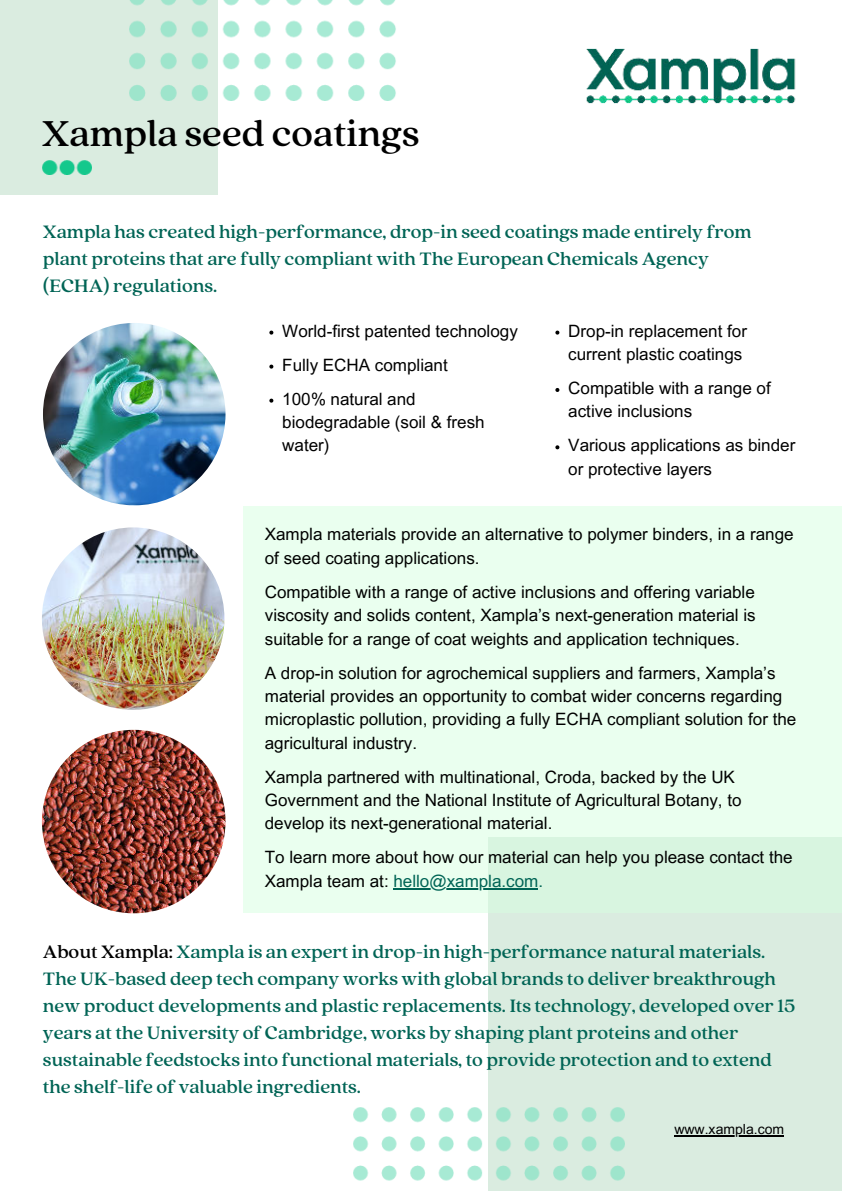
<style>
.page{position:relative;width:842px;height:1191px;background:#fff}
.page>*{position:absolute;margin:0;border:0;box-sizing:border-box;transform-origin:0 0}
.t1{font:500 40px "Quincy CF";color:#000}
.t2{font:500 20px/27px "Quincy CF";color:#006455}
.t3{font:17px/23.4px "Arial MT Pro";color:#000}
.t4{font:14px "Arial MT Pro";color:#000}
.s1{color:#006455}
.s2{color:#000}
</style>
<div class="page">
<div style="left:0;top:0;width:218px;height:194px;background:#daece0"></div>
<img style="left:43px;top:161px;width:48px;height:13px">
<img style="left:43px;top:323px;width:182px;height:182px;border-radius:50%">
<img style="left:42px;top:527px;width:182px;height:183px;border-radius:50%">
<img style="left:129px;top:0;width:267px;height:101px">
<img style="left:586px;top:48px;width:210px;height:56px">
<img style="left:42px;top:730px;width:183px;height:183px;border-radius:50%">
<div style="left:488px;top:837px;width:354px;height:354px;background:#daece0"></div>
<div style="left:243px;top:507px;width:599px;height:406px;background:linear-gradient(to bottom,#edfff2,#e2fbe9)"></div>
<img style="left:353px;top:1107px;width:272px;height:74px">
<svg style="left:269px;top:331px;width:4px;height:4px"></svg>
<svg style="left:269px;top:365px;width:4px;height:4px"></svg>
<svg style="left:269px;top:399px;width:4px;height:4px"></svg>
<svg style="left:555px;top:331px;width:4px;height:4px"></svg>
<svg style="left:555px;top:388px;width:4px;height:4px"></svg>
<svg style="left:555px;top:445px;width:4px;height:4px"></svg>
<hr style="left:393px;top:888px;width:145px;height:1px;background:#006455">
<hr style="left:674px;top:1135px;width:110px;height:1px;background:#000">
<h1 class="t1" style="left:42px;top:110px;width:379px">Xampla seed coatings</h1>
<p class="t2" style="left:43px;top:219px;width:710px">Xampla has created high-performance, drop-in seed coatings made entirely from plant proteins that are fully compliant with The European Chemicals Agency (ECHA) regulations.</p>
<p class="t3" style="left:282px;top:314px;width:237px;line-height:34px">World-first patented technology<br>Fully ECHA compliant<br>100% natural and</p>
<p class="t3" style="left:282px;top:411px;width:204px">biodegradable (soil &amp; fresh water)</p>
<p class="t3" style="left:568px;top:320px;width:180px">Drop-in replacement for current plastic coatings</p>
<p class="t3" style="left:568px;top:377px;width:204px">Compatible with a range of active inclusions</p>
<p class="t3" style="left:568px;top:435px;width:228px">Various applications as binder or protective layers</p>
<p class="t3" style="left:265px;top:524px;width:530px">Xampla materials provide an alternative to polymer binders, in a range of seed coating applications.</p>
<p class="t3" style="left:265px;top:581px;width:492px;text-align:justify">Compatible with a range of active inclusions and offering variable viscosity and solids content, Xampla’s next-generation material is suitable for a range of coat weights and application techniques.</p>
<p class="t3" style="left:265px;top:662px;width:533px">A drop-in solution for agrochemical suppliers and farmers, Xampla’s material provides an opportunity to combat wider concerns regarding microplastic pollution, providing a fully ECHA compliant solution for the agricultural industry.</p>
<p class="t3" style="left:265px;top:766px;width:478px">Xampla partnered with multinational, Croda, backed by the UK<br>Government and the National Institute of Agricultural Botany, to develop its next-generational material.</p>
<p class="t3" style="left:265px;top:846px;width:529px">To learn more about how our material can help you please contact the<br>Xampla team at: <span class="s1">hello@xampla.com.</span></p>
<p class="t2" style="left:43px;top:938px;width:754px"><span class="s2">About Xampla:</span> Xampla is an expert in drop-in high-performance natural materials.<br>The UK-based deep tech company works with global brands to deliver breakthrough new product developments and plastic replacements. Its technology, developed over 15 years at the University of Cambridge, works by shaping plant proteins and other sustainable feedstocks into functional materials, to provide protection and to extend the shelf-life of valuable ingredients.</p>
<p class="t4" style="left:674px;top:1121px;width:111px">www.xampla.com</p>
</div>
